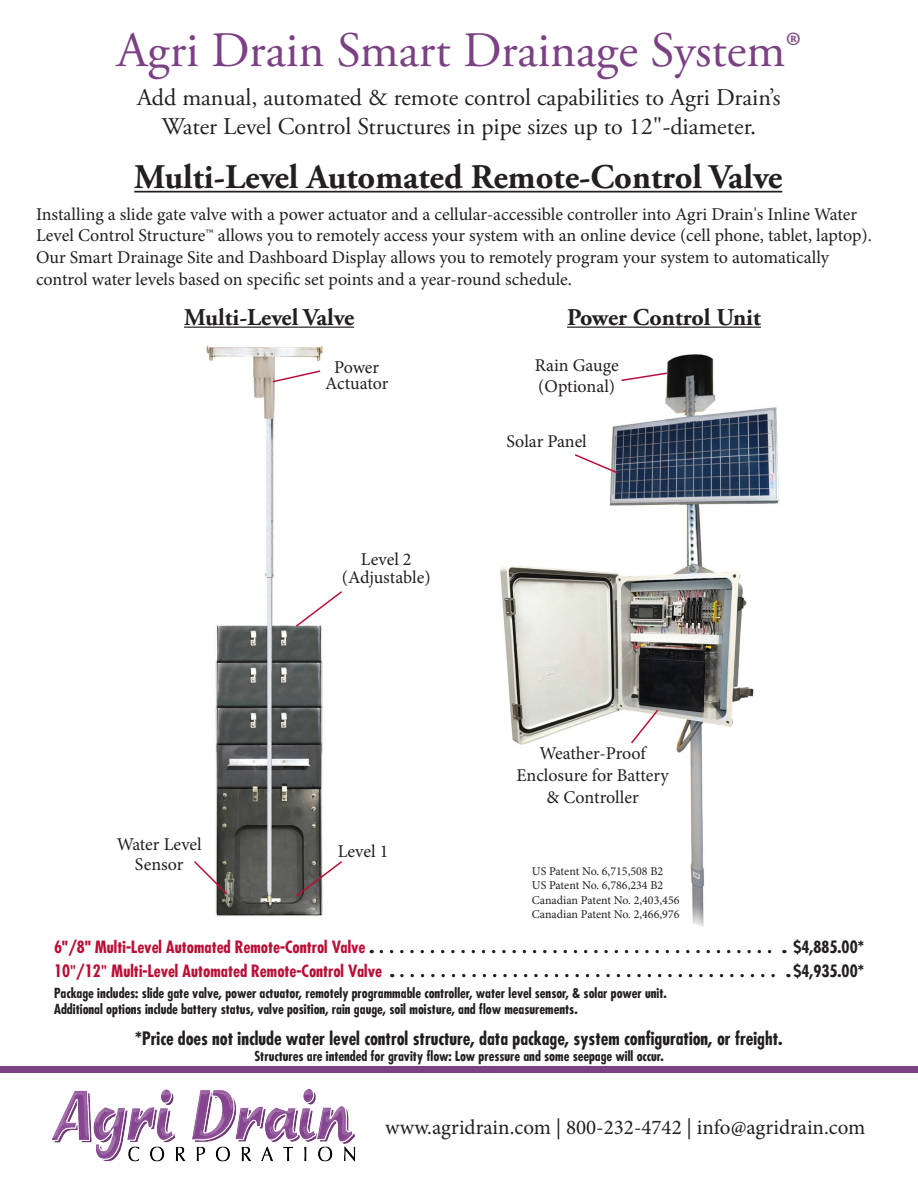
<style>
.page{position:relative;width:918px;height:1188px;background:#fff}
.page>*{position:absolute;margin:0;border:0;box-sizing:border-box;transform-origin:0 0}
.t1{font:49.5px "Adobe Garamond Pro";color:#7b4184}
.t2{font:700 34.5px "Adobe Garamond Pro";color:#231f20}
.t3{font:24px/28.8px "Adobe Garamond Pro";color:#231f20;text-align:center}
.t4{font:700 24px "Adobe Garamond Pro";color:#231f20}
.t5{font:21px "Minion Pro";color:#231f20}
.t6{font:18px/21.6px "Minion Pro";letter-spacing:-.005em;color:#231f20;text-align:center}
.t7{font:700 condensed 18px "Futura";color:#231f20}
.t8{font:700 condensed 16.5px "Futura";color:#b90f36}
.t9{font:700 condensed 16.5px "Futura";color:#231f20}
.t10{font:700 condensed 13.5px/16.5px "Futura";color:#231f20}
.t11{font:12px/14.4px "Minion Pro";color:#231f20}
.s1{font-family:"Arial";font-weight:400;font-stretch:normal}
</style>
<div class="page">
<hr style="left:134px;top:191px;width:648px;height:2px;background:#231f20">
<svg style="left:381px;top:950px;width:404px;height:3px"></svg>
<svg style="left:402px;top:974px;width:387px;height:3px"></svg>
<img style="left:51px;top:1089px;width:305px;height:73px">
<div style="left:0;top:1066px;width:918px;height:7px;background:#7b4184"></div>
<img style="left:500px;top:354px;width:279px;height:573px">
<img style="left:206px;top:345px;width:117px;height:571px">
<svg style="left:629px;top:708px;width:31px;height:37px"></svg>
<svg style="left:294px;top:590px;width:48px;height:38px"></svg>
<svg style="left:294px;top:860px;width:48px;height:38px"></svg>
<svg style="left:271px;top:369px;width:51px;height:14px"></svg>
<svg style="left:620px;top:371px;width:49px;height:11px"></svg>
<svg style="left:194px;top:859px;width:35px;height:37px"></svg>
<svg style="left:573px;top:453px;width:46px;height:22px"></svg>
<hr style="left:567px;top:327px;width:194px;height:1px;background:#231f20">
<hr style="left:184px;top:327px;width:170px;height:1px;background:#231f20">
<h1 class="t1" style="left:117px;top:21px;width:686px">Agri Drain Smart Drainage System®</h1>
<h3 class="t3" style="left:137px;top:84px;width:645px">Add manual, automated &amp; remote control capabilities to Agri Drain’s<br>Water Level Control Structures in pipe sizes up to 12"-diameter.</h3>
<h2 class="t2" style="left:134px;top:157px;width:650px">Multi-Level Automated Remote-Control Valve</h2>
<p class="t6" style="left:36px;top:203px;width:837px;text-align:left">Installing a slide gate valve with a power actuator and a cellular-accessible controller into Agri Drain's Inline Water Level Control Structure™ allows you to remotely access your system with an online device (cell phone, tablet, laptop).<br>Our Smart Drainage Site and Dashboard Display allows you to remotely program your system to automatically control water levels based on specific set points and a year-round schedule.</p>
<h3 class="t4" style="left:184px;top:303px;width:171px">Multi-Level Valve</h3>
<h3 class="t4" style="left:567px;top:303px;width:195px">Power Control Unit</h3>
<p class="t6" style="left:117px;top:835px;width:87px;line-height:19.5px">Water Level<br>Sensor</p>
<p class="t6" style="left:325px;top:359px;width:65px;line-height:16.5px">Power<br>Actuator</p>
<p class="t6" style="left:342px;top:550px;width:90px;line-height:18px">Level 2 (Adjustable)</p>
<p class="t6" style="left:338px;top:841px;width:52px">Level 1</p>
<p class="t6" style="left:535px;top:355px;width:85px;line-height:21px;text-align:left">Rain Gauge (Optional)</p>
<p class="t6" style="left:507px;top:431px;width:82px">Solar Panel</p>
<p class="t6" style="left:516px;top:743px;width:154px">Weather-Proof<br>Enclosure for Battery &amp; Controller</p>
<p class="t11" style="left:532px;top:864px;width:149px">US Patent No. 6,715,508 B2<br>US Patent No. 6,786,234 B2<br>Canadian Patent No. 2,403,456<br>Canadian Patent No. 2,466,976</p>
<p class="t8" style="left:54px;top:936px;width:313px">6"/8" Multi-Level Automated Remote-Control Valve</p>
<p class="t9" style="left:793px;top:936px;width:72px">$4,885.00*</p>
<p class="t8" style="left:54px;top:960px;width:329px">10<span class="s1">"</span>/12<span class="s1">"</span> Multi-Level Automated Remote-Control Valve</p>
<p class="t9" style="left:793px;top:960px;width:72px">$4,935.00*</p>
<p class="t10" style="left:54px;top:984px;width:614px">Package includes: slide gate valve, power actuator, remotely programmable controller, water level sensor, &amp; solar power unit.<br>Additional options include battery status, valve position, rain gauge, soil moisture, and flow measurements.</p>
<p class="t7" style="left:135px;top:1027px;width:649px">*Price does not include water level control structure, data package, system configuration, or freight.</p>
<p class="t10" style="left:254px;top:1048px;width:411px">Structures are intended for gravity flow: Low pressure and some seepage will occur.</p>
<p class="t5" style="left:385px;top:1113px;width:482px">www.agridrain.com | 800-232-4742 | info@agridrain.com</p>
</div>
